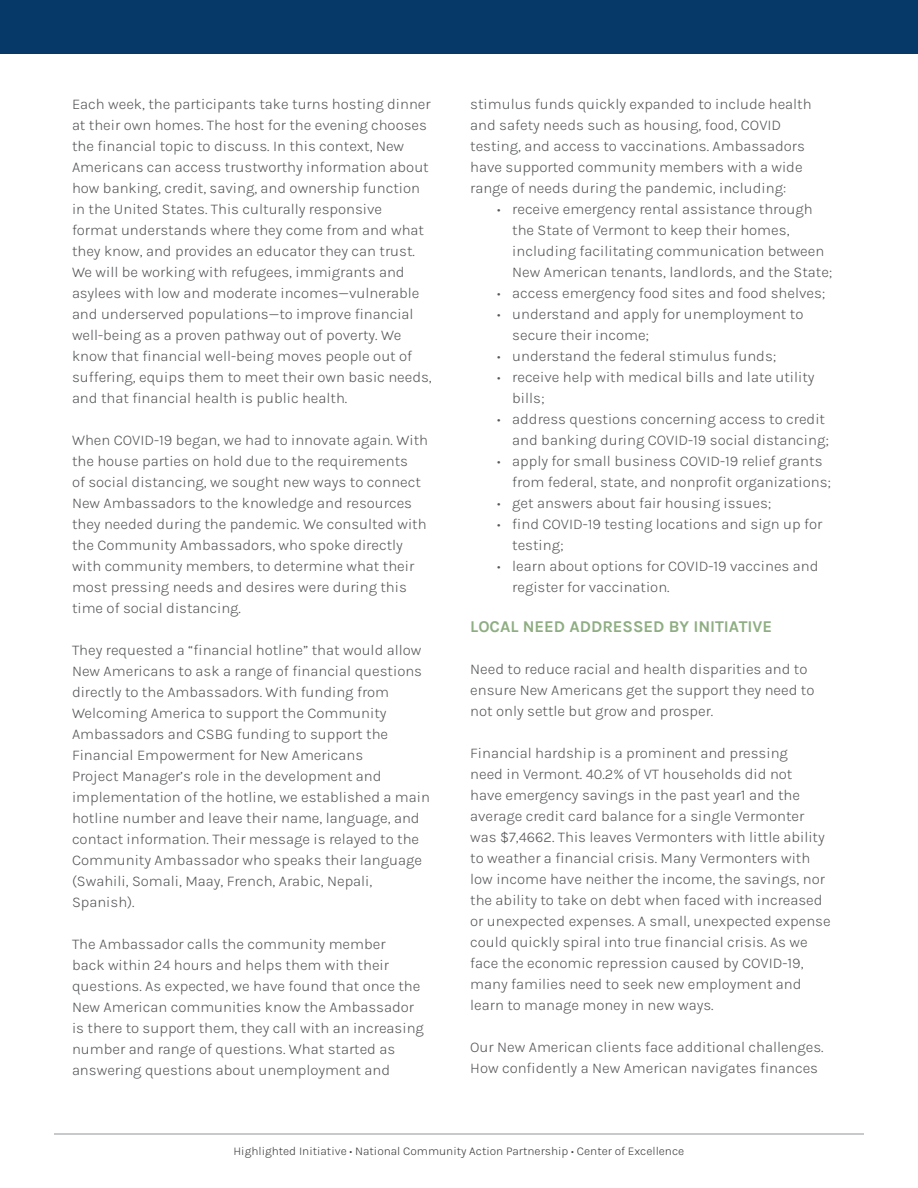
<style>
.page{position:relative;width:918px;height:1188px;background:#fff}
.page>*{position:absolute;margin:0;border:0;box-sizing:border-box;transform-origin:0 0}
.Body_Subhead{font:700 16.5px "Karla";color:#8ead82}
.Body{font:300 15px/21px "Karla";color:#57585a}
.t1{font:300 12px "Karla";color:#3e3e3f}
</style>
<div class="page">
<hr style="left:54px;top:1134px;width:810px;height:1px;background:#939598">
<div style="left:0;top:0;width:918px;height:54px;background:#063868"></div>
<p class="Body" style="left:72px;top:93px;width:361px">Each week, the participants take turns hosting dinner at their own homes. The host for the evening chooses the financial topic to discuss. In this context, New Americans can access trustworthy information about how banking, credit, saving, and ownership function in the United States. This culturally responsive<br>format understands where they come from and what they know, and provides an educator they can trust.<br>We will be working with refugees, immigrants and asylees with low and moderate incomes—vulnerable and underserved populations—to improve financial well-being as a proven pathway out of poverty. We know that financial well-being moves people out of suffering, equips them to meet their own basic needs, and that financial health is public health.</p>
<p class="Body" style="left:72px;top:429px;width:358px">When COVID-19 began, we had to innovate again. With the house parties on hold due to the requirements<br>of social distancing, we sought new ways to connect New Ambassadors to the knowledge and resources they needed during the pandemic. We consulted with the Community Ambassadors, who spoke directly with community members, to determine what their most pressing needs and desires were during this time of social distancing.</p>
<p class="Body" style="left:72px;top:639px;width:360px">They requested a “financial hotline” that would allow New Americans to ask a range of financial questions directly to the Ambassadors. With funding from Welcoming America to support the Community Ambassadors and CSBG funding to support the Financial Empowerment for New Americans<br>Project Manager’s role in the development and implementation of the hotline, we established a main hotline number and leave their name, language, and contact information. Their message is relayed to the Community Ambassador who speaks their language (Swahili, Somali, Maay, French, Arabic, Nepali, Spanish).</p>
<p class="Body" style="left:72px;top:933px;width:353px">The Ambassador calls the community member<br>back within 24 hours and helps them with their questions. As expected, we have found that once the New American communities know the Ambassador is there to support them, they call with an increasing number and range of questions. What started as answering questions about unemployment and</p>
<p class="Body" style="left:470px;top:93px;width:343px">stimulus funds quickly expanded to include health and safety needs such as housing, food, COVID testing, and access to vaccinations. Ambassadors have supported community members with a wide range of needs during the pandemic, including:</p>
<p class="Body" style="left:512px;top:198px;width:322px;text-indent:-15px">• receive emergency rental assistance through the State of Vermont to keep their homes, including facilitating communication between New American tenants, landlords, and the State;</p>
<p class="Body" style="left:497px;top:282px;width:330px">• access emergency food sites and food shelves;</p>
<p class="Body" style="left:512px;top:303px;width:293px;text-indent:-15px">• understand and apply for unemployment to secure their income;</p>
<p class="Body" style="left:497px;top:345px;width:281px">• understand the federal stimulus funds;</p>
<p class="Body" style="left:512px;top:366px;width:304px;text-indent:-15px">• receive help with medical bills and late utility bills;</p>
<p class="Body" style="left:497px;top:408px;width:333px;text-align:right">• address questions concerning access to credit and banking during COVID-19 social distancing;</p>
<p class="Body" style="left:512px;top:450px;width:320px;text-indent:-15px">• apply for small business COVID-19 relief grants from federal, state, and nonprofit organizations;</p>
<p class="Body" style="left:497px;top:492px;width:276px">• get answers about fair housing issues;</p>
<p class="Body" style="left:512px;top:513px;width:312px;text-indent:-15px">• find COVID-19 testing locations and sign up for testing;</p>
<p class="Body" style="left:512px;top:555px;width:308px;text-indent:-15px">• learn about options for COVID-19 vaccines and register for vaccination.</p>
<p class="Body_Subhead" style="left:470px;top:616px;width:303px">LOCAL NEED ADDRESSED BY INITIATIVE</p>
<p class="Body" style="left:470px;top:658px;width:346px">Need to reduce racial and health disparities and to ensure New Americans get the support they need to not only settle but grow and prosper.</p>
<p class="Body" style="left:470px;top:742px;width:362px">Financial hardship is a prominent and pressing<br>need in Vermont. 40.2% of VT households did not<br>have emergency savings in the past year1 and the average credit card balance for a single Vermonter was $7,4662. This leaves Vermonters with little ability to weather a financial crisis. Many Vermonters with low income have neither the income, the savings, nor the ability to take on debt when faced with increased or unexpected expenses. A small, unexpected expense could quickly spiral into true financial crisis. As we face the economic repression caused by COVID-19, many families need to seek new employment and learn to manage money in new ways.</p>
<p class="Body" style="left:470px;top:1036px;width:355px">Our New American clients face additional challenges.<br>How confidently a New American navigates finances</p>
<p class="t1" style="left:234px;top:1143px;width:452px">Highlighted Initiative • National Community Action Partnership • Center of Excellence</p>
</div>
